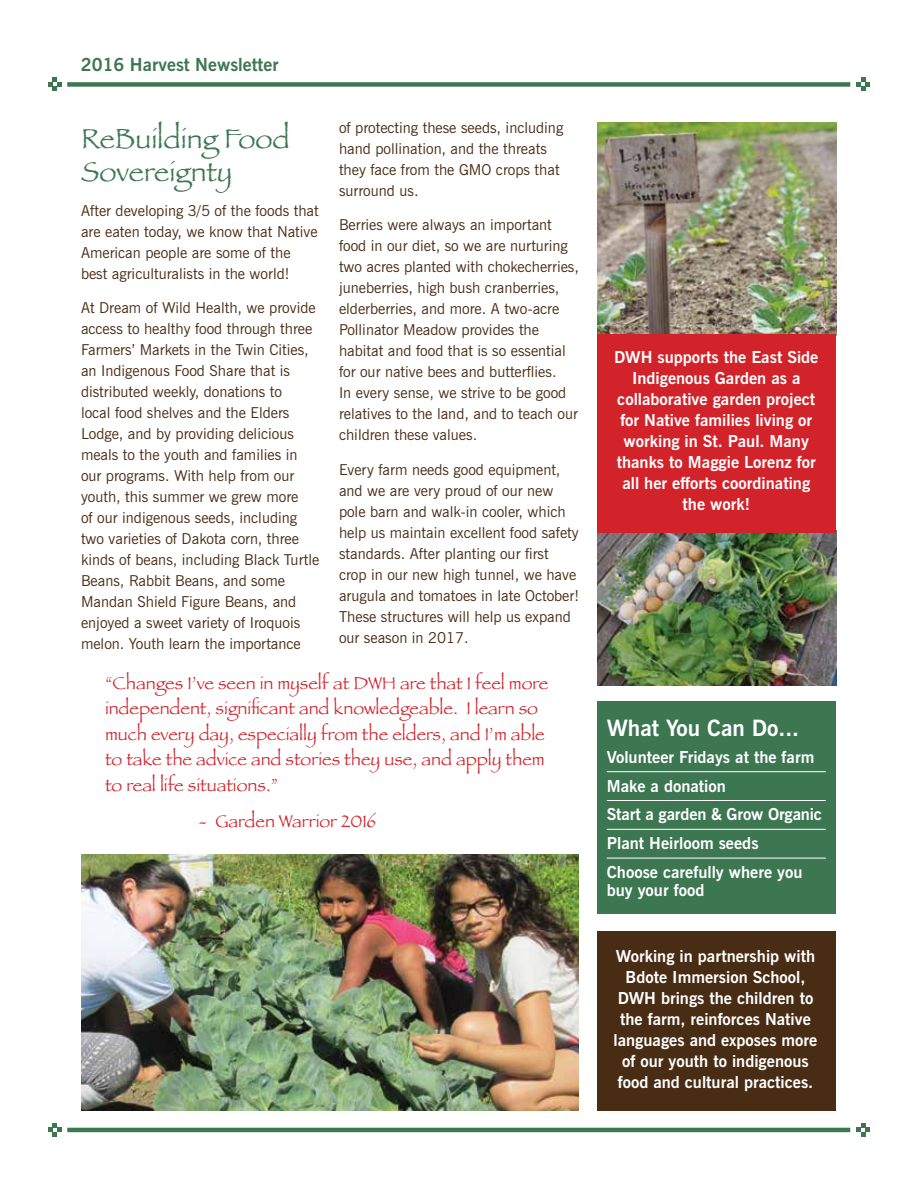
<style>
.page{position:relative;width:918px;height:1188px;background:#fff}
.page>*{position:absolute;margin:0;border:0;box-sizing:border-box;transform-origin:0 0}
.t1{font:28.5px/33px "Papyrus";color:#3d7752}
.t2{font:700 22.5px "News Gothic BT";color:#fff}
.t3{font:18px/25.5px "Papyrus";color:#d2232a}
.t4{font:700 18px "News Gothic BT";color:#3d7752}
.t5{font:700 16.5px/21px "News Gothic BT";color:#fff;text-align:center}
.t6{font:15px/21px "News Gothic BT";color:#482c14}
</style>
<div class="page">
<div style="left:598px;top:931px;width:238px;height:180px;background:#482c14"></div>
<img style="left:598px;top:532px;width:238px;height:153px">
<img style="left:81px;top:854px;width:498px;height:257px">
<hr style="left:67px;top:1128px;width:783px;height:4px;background:#3d7752">
<svg style="left:856px;top:1123px;width:14px;height:14px"></svg>
<svg style="left:48px;top:1123px;width:13px;height:14px"></svg>
<div style="left:67px;top:82px;width:783px;height:5px;background:#3d7752"></div>
<svg style="left:856px;top:78px;width:14px;height:13px"></svg>
<svg style="left:48px;top:78px;width:13px;height:13px"></svg>
<div style="left:598px;top:702px;width:238px;height:212px;background:#3d7752"></div>
<hr style="left:607px;top:771px;width:219px;height:1px;background:#fff">
<hr style="left:607px;top:800px;width:219px;height:1px;background:#fff">
<hr style="left:607px;top:829px;width:219px;height:1px;background:#fff">
<hr style="left:607px;top:858px;width:219px;height:1px;background:#fff">
<img style="left:598px;top:122px;width:238px;height:212px">
<div style="left:598px;top:334px;width:238px;height:198px;background:#d2232a"></div>
<p class="t4" style="left:81px;top:53px;width:199px">2016 Harvest Newsletter</p>
<h1 class="t1" style="left:81px;top:122px;width:210px">ReBuilding Food<br>Sovereignty</h1>
<p class="t6" style="left:81px;top:200px;width:239px">After developing 3/5 of the foods that are eaten today, we know that Native American people are some of the best agriculturalists in the world!</p>
<p class="t6" style="left:81px;top:297px;width:240px">At Dream of Wild Health, we provide access to healthy food through three Farmers’ Markets in the Twin Cities, an Indigenous Food Share that is distributed weekly, donations to<br>local food shelves and the Elders Lodge, and by providing delicious meals to the youth and families in our programs. With help from our youth, this summer we grew more<br>of our indigenous seeds, including two varieties of Dakota corn, three kinds of beans, including Black Turtle Beans, Rabbit Beans, and some Mandan Shield Figure Beans, and enjoyed a sweet variety of Iroquois melon. Youth learn the importance</p>
<p class="t6" style="left:339px;top:117px;width:226px">of protecting these seeds, including hand pollination, and the threats they face from the GMO crops that surround us.</p>
<p class="t6" style="left:339px;top:215px;width:242px">Berries were always an important food in our diet, so we are nurturing two acres planted with chokecherries, juneberries, high bush cranberries, elderberries, and more. A two-acre Pollinator Meadow provides the habitat and food that is so essential for our native bees and butterflies.<br>In every sense, we strive to be good relatives to the land, and to teach our children these values.</p>
<p class="t6" style="left:339px;top:459px;width:241px">Every farm needs good equipment, and we are very proud of our new pole barn and walk-in cooler, which help us maintain excellent food safety standards. After planting our first crop in our new high tunnel, we have arugula and tomatoes in late October!<br>These structures will help us expand our season in 2017.</p>
<p class="t3" style="left:105px;top:670px;width:445px">“Changes I’ve seen in myself at DWH are that I feel more independent, significant and knowledgeable. I learn so much every day, especially from the elders, and I’m able to take the advice and stories they use, and apply them to real life situations.”</p>
<p class="t3" style="left:199px;top:808px;width:179px">- Garden Warrior 2016</p>
<p class="t5" style="left:614px;top:347px;width:206px">DWH supports the East Side<br>Indigenous Garden as a collaborative garden project for Native families living or working in St. Paul. Many thanks to Maggie Lorenz for all her efforts coordinating the work!</p>
<h2 class="t2" style="left:607px;top:714px;width:194px">What You Can Do...</h2>
<p class="t5" style="left:607px;top:742px;width:217px;line-height:28.8px;text-align:left">Volunteer Fridays at the farm<br>Make a donation<br>Start a garden &amp; Grow Organic<br>Plant Heirloom seeds<br>Choose carefully where you</p>
<p class="t5" style="left:607px;top:879px;width:99px">buy your food</p>
<p class="t5" style="left:614px;top:946px;width:205px">Working in partnership with<br>Bdote Immersion School,<br>DWH brings the children to the farm, reinforces Native languages and exposes more of our youth to indigenous food and cultural practices.</p>
</div>
